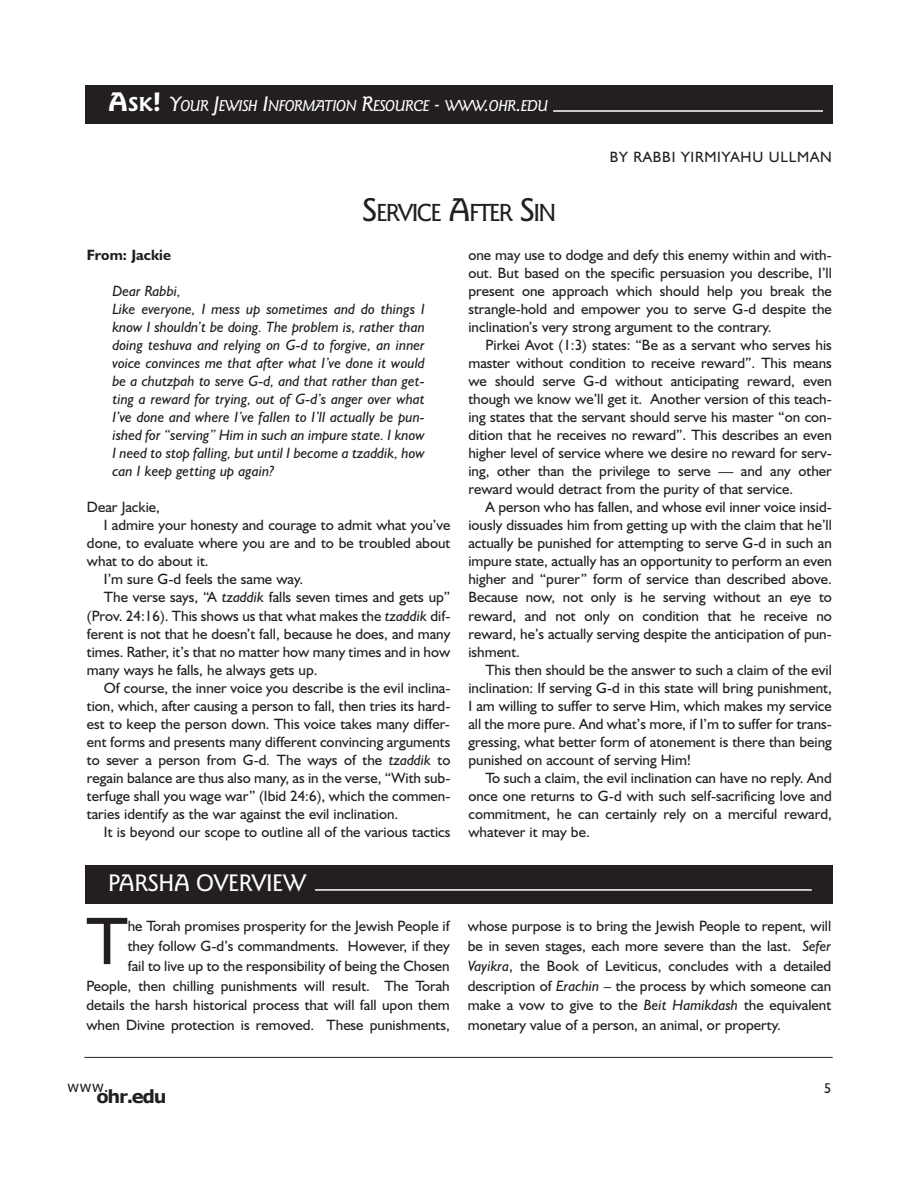
<style>
.page{position:relative;width:918px;height:1188px;background:#fff}
.page>*{position:absolute;margin:0;border:0;box-sizing:border-box;transform-origin:0 0}
.t1{font:67.65px "Humanist 521 BT";color:#231f20}
.t2{font:500 24.75px "Goudy Sans IT Cby BT";letter-spacing:-.07em;color:#231f20}
.t3{font:500 24px "Goudy Sans IT Cby BT";letter-spacing:-.025em;color:#fff}
.t4{font:700 18px "Verdana";letter-spacing:-.07em;color:#231f20}
.t5{font:italic 500 15.75px "Goudy Sans IT Cby BT";letter-spacing:-.035em;color:#fff}
.t6{font:15px/18px "Humanist 521 BT";color:#231f20;text-align:justify}
.t7{font:italic 15px/18px "Humanist 521 BT";color:#231f20}
.t8{font:15px "Humanist 521 BT";letter-spacing:.05em;color:#231f20}
.t9{font:700 15px "Humanist 521 BT";color:#231f20}
.t10{font:15px "Verdana";color:#231f20}
.t11{font:14.25px "Humanist 521 BT";color:#231f20}
.s1{font-weight:700;font-style:normal;font-size:27px}
.s2{font-weight:700;font-style:normal;font-size:20.25px}
.s3{font-size:21px}
.s4{font-size:33px}
.s5{font-style:italic}
</style>
<div class="page">
<hr style="left:84px;top:1057px;width:749px;height:1px;background:#231f20">
<div style="left:85px;top:85px;width:748px;height:38px;background:#231f20"></div>
<hr style="left:553px;top:110px;width:270px;height:2px;background:#fff">
<div style="left:85px;top:865px;width:748px;height:38px;background:#231f20"></div>
<hr style="left:315px;top:889px;width:497px;height:2px;background:#fff">
<p class="t5" style="left:108px;top:97px;width:442px"><span class="s1">A</span><span class="s2">SK</span><span class="s1">!</span> <span class="s3">Y</span>OUR <span class="s3">J</span>EWISH <span class="s3">I</span>NFORMATION <span class="s3">R</span>ESOURCE <span class="s3">-</span> WWW<span class="s3">.</span>OHR<span class="s3">.</span>EDU</p>
<h2 class="t2" style="left:362px;top:198px;width:196px"><span class="s4">S</span>ERVICE <span class="s4">A</span>FTER <span class="s4">S</span>IN</h2>
<p class="t8" style="left:610px;top:148px;width:223px">BY RABBI YIRMIYAHU ULLMAN</p>
<p class="t9" style="left:87px;top:246px;width:86px">From: Jackie</p>
<p class="t7" style="left:112px;top:281px;width:314px">Dear Rabbi,<br>Like everyone, I mess up sometimes and do things I know I shouldn’t be doing. The problem is, rather than doing teshuva and relying on G-d to forgive, an inner voice convinces me that after what I’ve done it would be a chutzpah to serve G-d, and that rather than get&shy;ting a reward for trying, out of G-d’s anger over what I’ve done and where I’ve fallen to I’ll actually be pun&shy;ished for “serving” Him in such an impure state. I know I need to stop falling, but until I become a tzaddik, how can I keep getting up again?</p>
<p class="t6" style="left:87px;top:498px;width:75px">Dear Jackie,</p>
<p class="t6" style="left:104px;top:516px;width:348px">I admire your honesty and courage to admit what you’ve</p>
<p class="t6" style="left:87px;top:534px;width:365px">done, to evaluate where you are and to be troubled about</p>
<p class="t6" style="left:87px;top:552px;width:123px">what to do about it.</p>
<p class="t6" style="left:104px;top:570px;width:201px">I’m sure G-d feels the same way.</p>
<p class="t6" style="left:104px;top:588px;width:348px">The verse says, “A <span class="s5">tzaddik</span> falls seven times and gets up”</p>
<p class="t6" style="left:87px;top:606px;width:365px">(Prov. 24:16). This shows us that what makes the <span class="s5">tzaddik</span> dif-</p>
<p class="t6" style="left:87px;top:624px;width:365px">ferent is not that he doesn’t fall, because he does, and many</p>
<p class="t6" style="left:87px;top:642px;width:365px">times. Rather, it’s that no matter how many times and in how</p>
<p class="t6" style="left:87px;top:660px;width:232px">many ways he falls, he always gets up.</p>
<p class="t6" style="left:104px;top:679px;width:348px">Of course, the inner voice you describe is the evil inclina-</p>
<p class="t6" style="left:87px;top:697px;width:365px">tion, which, after causing a person to fall, then tries its hard-</p>
<p class="t6" style="left:87px;top:715px;width:364px">est to keep the person down. This voice takes many differ-</p>
<p class="t6" style="left:87px;top:733px;width:365px">ent forms and presents many different convincing arguments</p>
<p class="t6" style="left:87px;top:751px;width:365px">to sever a person from G-d<span class="s5">.</span> The ways of the <span class="s5">tzaddik</span> to</p>
<p class="t6" style="left:87px;top:769px;width:365px">regain balance are thus also many, as in the verse, “With sub-</p>
<p class="t6" style="left:87px;top:787px;width:365px">terfuge shall you wage war” (Ibid 24:6), which the commen-</p>
<p class="t6" style="left:87px;top:805px;width:313px">taries identify as the war against the evil inclination.</p>
<p class="t6" style="left:104px;top:823px;width:348px">It is beyond our scope to outline all of the various tactics</p>
<p class="t6" style="left:468px;top:245px;width:365px">one may use to dodge and defy this enemy within and with&shy;out. But based on the specific persuasion you describe, I’ll present one approach which should help you break the strangle-hold and empower you to serve G-d despite the inclination’s very strong argument to the contrary.</p>
<p class="t6" style="left:468px;top:336px;width:365px;text-indent:17px">Pirkei Avot (1:3) states: “Be as a servant who serves his master without condition to receive reward”. This means we should serve G-d without anticipating reward, even though we know we’ll get it. Another version of this teach&shy;ing states that the servant should serve his master “on con&shy;dition that he receives no reward”. This describes an even higher level of service where we desire no reward for serv&shy;ing, other than the privilege to serve — and any other reward would detract from the purity of that service.</p>
<p class="t6" style="left:468px;top:498px;width:365px;text-indent:17px">A person who has fallen, and whose evil inner voice insid&shy;iously dissuades him from getting up with the claim that he’ll actually be punished for attempting to serve G-d in such an impure state, actually has an opportunity to perform an even higher and “purer” form of service than described above.<br>Because now, not only is he serving without an eye to reward, and not only on condition that he receive no reward, he’s actually serving despite the anticipation of pun&shy;ishment.</p>
<p class="t6" style="left:468px;top:660px;width:365px;text-indent:17px">This then should be the answer to such a claim of the evil inclination: If serving G-d in this state will bring punishment, I am willing to suffer to serve Him, which makes my service all the more pure. And what’s more, if I’m to suffer for trans&shy;gressing, what better form of atonement is there than being punished on account of serving Him!</p>
<p class="t6" style="left:468px;top:769px;width:365px;text-indent:17px">To such a claim, the evil inclination can have no reply. And once one returns to G-d with such self-sacrificing love and commitment, he can certainly rely on a merciful reward, whatever it may be.</p>
<h3 class="t3" style="left:108px;top:868px;width:200px">PARSHA OVERVIEW</h3>
<h1 class="t1" style="left:86px;top:901px;width:43px">T</h1>
<p class="t6" style="left:86px;top:916px;width:365px;line-height:19.8px;text-align:right">he Torah promises prosperity for the Jewish People if<br>they follow G-d’s commandments. However, if they<br>fail to live up to the responsibility of being the Chosen People, then chilling punishments will result. The Torah details the harsh historical process that will fall upon them when Divine protection is removed. These punishments,</p>
<p class="t6" style="left:468px;top:916px;width:365px;line-height:19.8px">whose purpose is to bring the Jewish People to repent, will be in seven stages, each more severe than the last. <span class="s5">Sefer Vayikra</span>, the Book of Leviticus, concludes with a detailed description of <span class="s5">Erachin</span> – the process by which someone can make a vow to give to the <span class="s5">Beit Hamikdash</span> the equivalent monetary value of a person, an animal, or property.</p>
<p class="t10" style="left:67px;top:1077px;width:43px">www.</p>
<p class="t11" style="left:824px;top:1080px;width:9px">5</p>
<p class="t4" style="left:96px;top:1085px;width:72px">ohr.edu</p>
</div>
